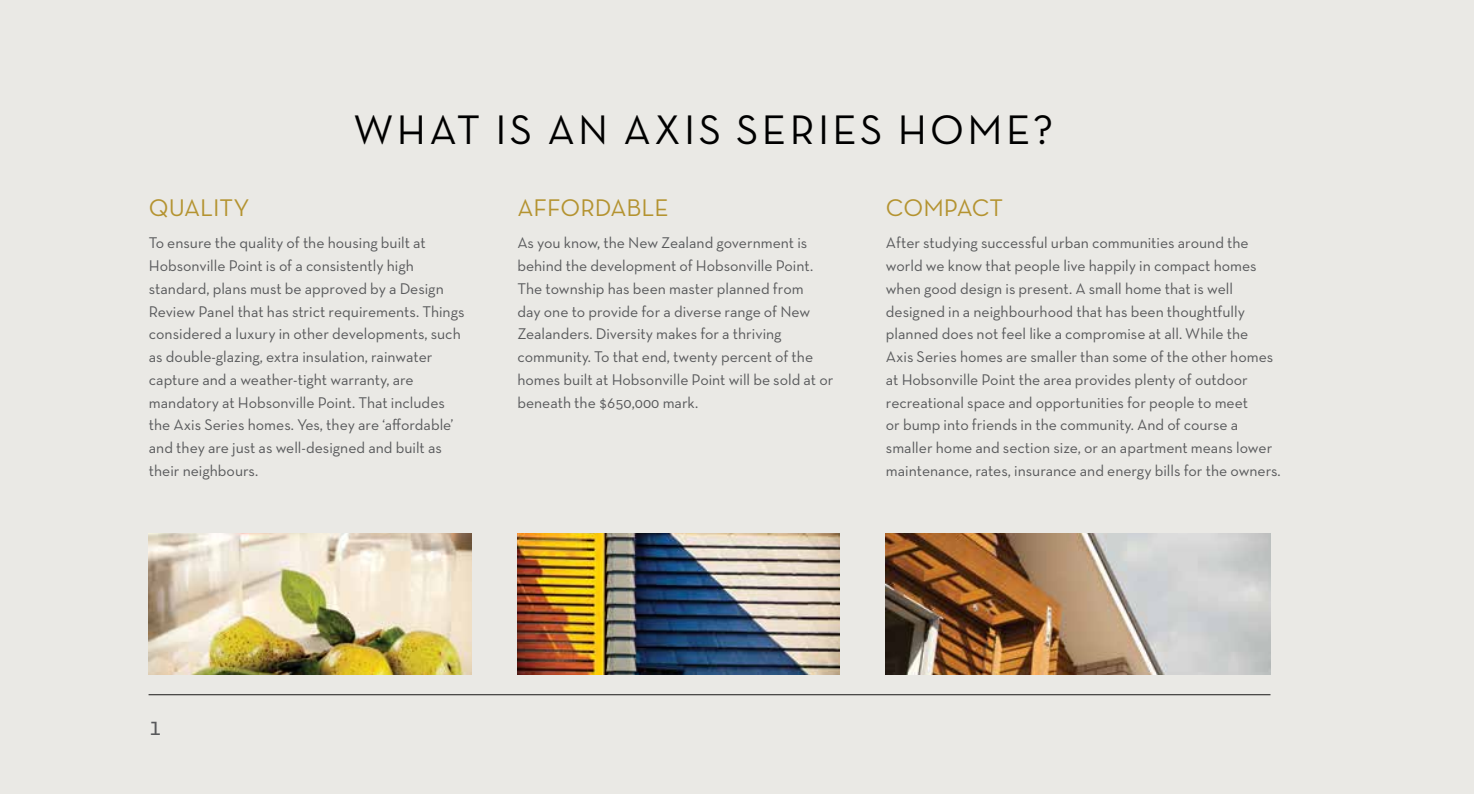
<style>
.page{position:relative;width:1474px;height:794px;background:#fff}
.page>*{position:absolute;margin:0;border:0;box-sizing:border-box;transform-origin:0 0}
.t1{font:42px "Neutra Text TF";letter-spacing:.08em;color:#000}
.t2{font:26.25px "Neutra Text TF";color:#58595b}
.t3{font:24.5px "Neutra Text TF";color:#b49330}
.t4{font:15.75px/22.8px "Neutra Text TF";color:#58595b}
</style>
<div class="page">
<div style="left:0;top:0;width:1473px;height:794px;background:#e8e7e3"></div>
<hr style="left:148px;top:694px;width:1122px;height:1px;background:#000">
<img style="left:149px;top:533px;width:322px;height:142px">
<img style="left:517px;top:533px;width:323px;height:142px">
<img style="left:885px;top:533px;width:385px;height:142px">
<h1 class="t1" style="left:353px;top:105px;width:323px">WHAT is an Axis</h1>
<h1 class="t1" style="left:736px;top:105px;width:195px">Seri es hom</h1>
<h1 class="t1" style="left:1006px;top:105px;width:49px">e?</h1>
<h3 class="t3" style="left:149px;top:192px;width:102px">QUALITY</h3>
<p class="t4" style="left:149px;top:231px;width:317px">To ensure the quality of the housing built at Hobsonville Point is of a consistently high standard, plans must be approved by a Design Review Panel that has strict requirements. Things considered a luxury in other developments, such as double-glazing, extra insulation, rainwater capture and a weather-tight warranty, are mandatory at Hobsonville Point. That includes the Axis Series homes. Yes, they are ‘affordable’ and they are just as well-designed and built as their neighbours.</p>
<h3 class="t3" style="left:517px;top:192px;width:153px">Affordable</h3>
<p class="t4" style="left:517px;top:231px;width:317px">As you know, the N ew Zealand government is behind the development of Hobsonville Point.<br>The township has been master planned from<br>day one to provide for a diverse range of N ew Zealanders. Diversity makes for a thriving community. To that end, twenty percent of the homes built at Hobsonville Point will be sold at or beneath the $650,000 mark.</p>
<h3 class="t3" style="left:885px;top:192px;width:119px">COMPACT</h3>
<p class="t4" style="left:885px;top:231px;width:396px">After studying successful urban communities around the world we know that people live happily in compact homes when good design is present. A small home that is well designed in a neighbourhood that has been thoughtfully planned does not feel like a compromise at all. While the<br>Axis Series homes are smaller than some of the other homes at Hobsonville Point the area provides plenty of outdoor recreational space and opportunities for people to meet<br>or bump into friends in the community. And of course a smaller home and section size, or an apartment means lower maintenance, rates, insurance and energy bills for the owners.</p>
<h2 class="t2" style="left:149px;top:710px;width:15px">1</h2>
</div>
